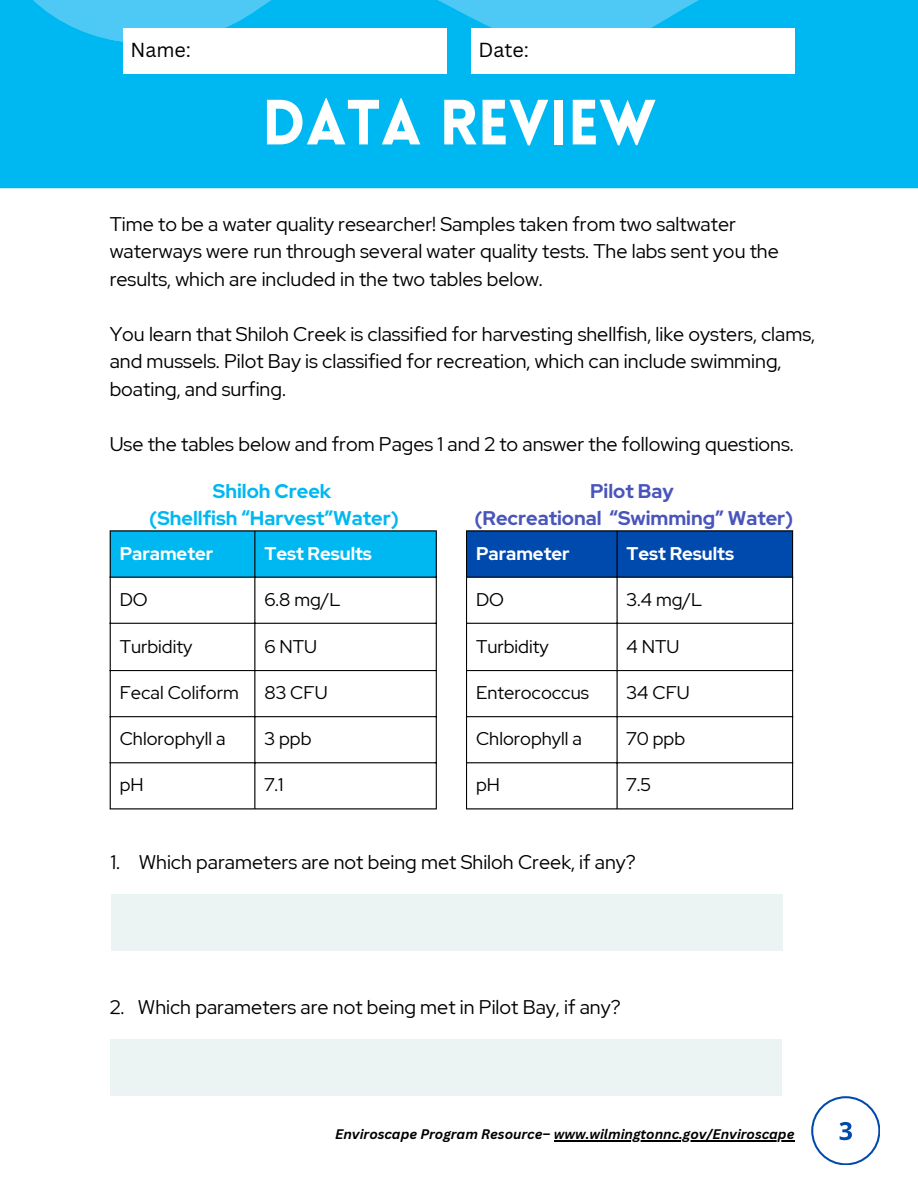
<style>
.page{position:relative;width:918px;height:1188px;background:#fff}
.page>*{position:absolute;margin:0;border:0;box-sizing:border-box;transform-origin:0 0}
.t1{font:900 62.4px "Lovelo";color:#fff}
.t2{font:19.8px/27.5px "Red Hat Display";color:#000}
.t3{font:700 19.8px/27px "Red Hat Display";color:#4955ba;text-align:center}
.t4{font:700 19.8px/27px "Red Hat Display";color:#00b8f1;text-align:center}
.t5{font:19.8px "Canva Sans";color:#000}
.t6{font:18.3px "Red Hat Display";color:#000}
.t7{font:700 18.3px "Red Hat Display";color:#fff}
.t8{font:italic 700 13.5px "Canva Sans";color:#000}
</style>
<div class="page">
<div style="left:111px;top:532px;width:325px;height:45px;background:#00b8f1"></div>
<hr style="left:110px;top:532px;width:1px;height:276px;background:#000">
<hr style="left:254px;top:532px;width:1px;height:276px;background:#000">
<hr style="left:436px;top:532px;width:1px;height:276px;background:#000">
<hr style="left:110px;top:530px;width:327px;height:2px;background:#000">
<hr style="left:110px;top:577px;width:327px;height:1px;background:#000">
<hr style="left:110px;top:623px;width:327px;height:1px;background:#000">
<hr style="left:110px;top:670px;width:327px;height:1px;background:#000">
<hr style="left:110px;top:716px;width:327px;height:1px;background:#000">
<hr style="left:110px;top:762px;width:327px;height:1px;background:#000">
<hr style="left:110px;top:808px;width:327px;height:1px;background:#000">
<div style="left:467px;top:532px;width:325px;height:45px;background:#004aad"></div>
<hr style="left:466px;top:532px;width:1px;height:276px;background:#000">
<hr style="left:617px;top:532px;width:1px;height:276px;background:#000">
<hr style="left:792px;top:532px;width:1px;height:276px;background:#000">
<hr style="left:466px;top:530px;width:327px;height:2px;background:#000">
<hr style="left:466px;top:577px;width:327px;height:1px;background:#000">
<hr style="left:466px;top:623px;width:327px;height:1px;background:#000">
<hr style="left:466px;top:670px;width:327px;height:1px;background:#000">
<hr style="left:466px;top:716px;width:327px;height:1px;background:#000">
<hr style="left:466px;top:762px;width:327px;height:1px;background:#000">
<hr style="left:466px;top:808px;width:327px;height:1px;background:#000">
<div style="left:0;top:58px;width:918px;height:130px;background:#00b8f1"></div>
<svg style="left:0;top:0;width:918px;height:58px;background:#1bbdf2"></svg>
<div style="left:111px;top:895px;width:672px;height:56px;background:#ebf4f3"></div>
<div style="left:110px;top:1040px;width:672px;height:56px;background:#ebf4f3"></div>
<svg style="left:811px;top:1096px;width:69px;height:69px"></svg>
<div style="left:123px;top:28px;width:324px;height:45px;background:#fff"></div>
<div style="left:471px;top:28px;width:324px;height:45px;background:#fff"></div>
<hr style="left:554px;top:1140px;width:241px;height:1px;background:#000">
<p class="t5" style="left:130px;top:36px;width:62px">Name:</p>
<p class="t5" style="left:479px;top:36px;width:52px">Date:</p>
<p class="t1" style="left:262px;top:98px;width:396px">DATA REVIEW</p>
<p class="t2" style="left:110px;top:210px;width:671px">Time to be a water quality researcher! Samples taken from two saltwater waterways were run through several water quality tests. The labs sent you the results, which are included in the two tables below.</p>
<p class="t2" style="left:110px;top:320px;width:707px">You learn that Shiloh Creek is classified for harvesting shellfish, like oysters, clams, and mussels. Pilot Bay is classified for recreation, which can include swimming, boating, and surfing.</p>
<p class="t2" style="left:110px;top:430px;width:686px">Use the tables below and from Pages 1 and 2 to answer the following questions.</p>
<p class="t4" style="left:149px;top:477px;width:251px">Shiloh Creek<br>(Shellfish “Harvest”Water)</p>
<p class="t3" style="left:475px;top:477px;width:320px">Pilot Bay<br>(Recreational “Swimming” Water)</p>
<p class="t7" style="left:120px;top:541px;width:95px">Parameter</p>
<h3 class="t7" style="left:264px;top:541px;width:109px">Test Results</h3>
<h3 class="t6" style="left:120px;top:587px;width:30px">DO</h3>
<h1 class="t6" style="left:264px;top:587px;width:78px">6.8 mg/L</h1>
<h3 class="t6" style="left:120px;top:634px;width:74px">Turbidity</h3>
<h3 class="t6" style="left:264px;top:634px;width:54px">6 NTU</h3>
<h3 class="t6" style="left:120px;top:681px;width:121px">Fecal Coliform</h3>
<h2 class="t6" style="left:264px;top:681px;width:65px">83 CFU</h2>
<p class="t6" style="left:120px;top:727px;width:107px">Chlorophyll a</p>
<p class="t6" style="left:264px;top:727px;width:49px">3 ppb</p>
<p class="t6" style="left:120px;top:773px;width:25px">pH</p>
<p class="t6" style="left:264px;top:773px;width:21px">7.1</p>
<p class="t7" style="left:476px;top:541px;width:95px">Parameter</p>
<p class="t7" style="left:627px;top:541px;width:109px">Test Results</p>
<p class="t6" style="left:476px;top:587px;width:30px">DO</p>
<p class="t6" style="left:627px;top:587px;width:77px">3.4 mg/L</p>
<p class="t6" style="left:476px;top:634px;width:74px">Turbidity</p>
<p class="t6" style="left:627px;top:634px;width:54px">4 NTU</p>
<p class="t6" style="left:476px;top:681px;width:114px">Enterococcus</p>
<p class="t6" style="left:627px;top:681px;width:65px">34 CFU</p>
<h2 class="t6" style="left:476px;top:727px;width:107px">Chlorophyll a</h2>
<p class="t6" style="left:627px;top:727px;width:60px">70 ppb</p>
<p class="t6" style="left:476px;top:773px;width:25px">pH</p>
<p class="t6" style="left:627px;top:773px;width:26px">7.5</p>
<p class="t2" style="left:139px;top:849px;width:499px">Which parameters are not being met Shiloh Creek, if any?</p>
<h3 class="t2" style="left:138px;top:994px;width:484px">Which parameters are not being met in Pilot Bay, if any?</h3>
<h3 class="t8" style="left:335px;top:1125px;width:461px">Enviroscape Program Resource– www.wilmingtonnc.gov/Enviroscape</h3>
</div>
